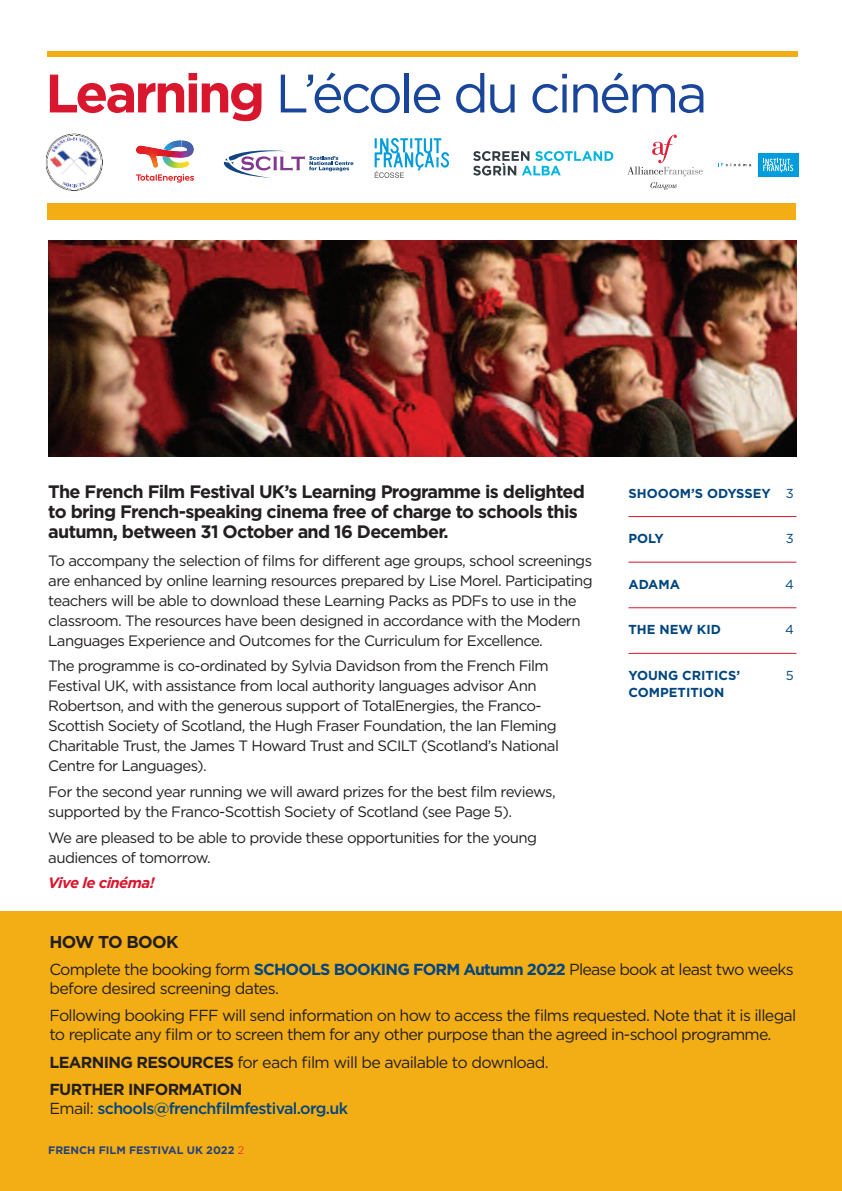
<style>
.page{position:relative;width:842px;height:1191px;background:#fff}
.page>*{position:absolute;margin:0;border:0;box-sizing:border-box;transform-origin:0 0}
.t1{font:54px "Gotham";letter-spacing:-.055em;color:#19469b}
.t2{font:700 18px/20px "Gotham";letter-spacing:-.04em;color:#231f20}
.t3{font:700 17.2px "Gotham";letter-spacing:-.04em;color:#231f20}
.t4{font:16px/19px "Gotham";letter-spacing:-.045em;color:#231f20}
.t5{font:500 16px "Gotham";letter-spacing:-.04em;color:#01457f}
.t6{font:15px/20px "Gotham";letter-spacing:-.04em;color:#231f20}
.t7{font:italic 700 15px "Gotham";letter-spacing:-.04em;color:#d8172e}
.t8{font:700 13px "Gotham";color:#01457f}
.t9{font:13px "Gotham";color:#01457f}
.t10{font:700 10.8px "Gotham";color:#264179}
.s1{font-weight:700;color:#d8172e}
.s2{font-weight:400}
.s3{font-weight:700;color:#01457f}
.s4{font-weight:700}
.s5{font-weight:400;color:#231f20}
.s6{font-weight:300;color:#d8172e}
</style>
<div class="page">
<div style="left:0;top:911px;width:842px;height:280px;background:#f4ae15"></div>
<div style="left:47px;top:51px;width:751px;height:6px;background:#f4ae15"></div>
<div style="left:47px;top:203px;width:749px;height:17px;background:#f4ae15"></div>
<img style="left:48px;top:241px;width:748px;height:215px">
<hr style="left:628px;top:516px;width:168px;height:1px;background:#d8172e">
<hr style="left:628px;top:561px;width:168px;height:1px;background:#d8172e">
<hr style="left:628px;top:607px;width:168px;height:1px;background:#d8172e">
<hr style="left:628px;top:653px;width:168px;height:1px;background:#d8172e">
<div style="left:758px;top:153px;width:41px;height:24px;background:#009ddc"></div>
<svg style="left:763px;top:159px;width:30px;height:13px"></svg>
<svg style="left:718px;top:163px;width:33px;height:3px"></svg>
<img style="left:46px;top:134px;width:57px;height:57px">
<svg style="left:136px;top:140px;width:58px;height:43px"></svg>
<svg style="left:223px;top:150px;width:130px;height:28px"></svg>
<svg style="left:473px;top:151px;width:140px;height:25px"></svg>
<svg style="left:627px;top:135px;width:76px;height:55px"></svg>
<svg style="left:375px;top:138px;width:74px;height:40px"></svg>
<h1 class="t1" style="left:45px;top:75px;width:664px"><span class="s1">Learning</span> L’école du cinéma</h1>
<p class="t2" style="left:48px;top:483px;width:538px">The French Film Festival UK’s Learning Programme is delighted to bring French-speaking cinema free of charge to schools this autumn, between 31 October and 16 december.</p>
<p class="t6" style="left:48px;top:551px;width:546px">To accompany the selection of films for different age groups, school screenings are enhanced by online learning resources prepared by Lise Morel. Participating teachers will be able to download these Learning Packs as PDFs to use in the classroom. The resources have been designed in accordance with the Modern Languages Experience and Outcomes for the Curriculum for Excellence.</p>
<p class="t6" style="left:48px;top:657px;width:512px">The programme is co-ordinated by Sylvia Davidson from the French Film Festival UK, with assistance from local authority languages advisor Ann Robertson, and with the generous support of TotalEnergies, the Franco-Scottish Society of Scotland, the Hugh Fraser Foundation, the Ian Fleming Charitable Trust, the James T Howard Trust and SCILT (Scotland’s National Centre for Languages).</p>
<p class="t6" style="left:48px;top:783px;width:509px">For the second year running we will award prizes for the best film reviews, supported by the Franco-Scottish Society of Scotland (see Page 5).</p>
<p class="t6" style="left:48px;top:828px;width:490px">We are pleased to be able to provide these opportunities for the young audiences of tomorrow.</p>
<p class="t7" style="left:48px;top:878px;width:108px">Vive le cinéma!</p>
<p class="t8" style="left:628px;top:488px;width:167px">SHOOOM’S OdySSEy <span class="s2">3</span></p>
<p class="t8" style="left:628px;top:534px;width:37px">POLy</p>
<p class="t9" style="left:786px;top:534px;width:9px">3</p>
<p class="t8" style="left:628px;top:580px;width:53px">AdAMA</p>
<p class="t9" style="left:785px;top:580px;width:10px">4</p>
<p class="t8" style="left:628px;top:625px;width:94px">THE NEW KId</p>
<p class="t9" style="left:785px;top:625px;width:10px">4</p>
<p class="t8" style="left:628px;top:671px;width:113px">yOUNG CRITICS’</p>
<p class="t9" style="left:786px;top:671px;width:9px">5</p>
<p class="t8" style="left:628px;top:688px;width:97px">COMPETITION</p>
<p class="t3" style="left:49px;top:936px;width:131px">HOW TO BOOK</p>
<p class="t4" style="left:49px;top:961px;width:746px">Complete the booking form <span class="s3">SCHOOLS BOOKING FORM Autumn 2022</span> Please book at least two weeks before desired screening dates.</p>
<p class="t4" style="left:49px;top:1007px;width:748px">Following booking FFF will send information on how to access the films requested. Note that it is illegal to replicate any film or to screen them for any other purpose than the agreed in-school programme.</p>
<p class="t4" style="left:49px;top:1049px;width:501px;line-height:27.6px"><span class="s4">LEARNING RESOURCES</span> for each film will be available to download.<br><span class="s4">FURTHER INFORMATION</span></p>
<p class="t5" style="left:49px;top:1103px;width:300px"><span class="s5">Email:</span> schools@frenchfilmfestival.org.uk</p>
<p class="t10" style="left:48px;top:1146px;width:197px">FRENCH FILM FESTIvAL UK 2022 <span class="s6">2</span></p>
</div>
